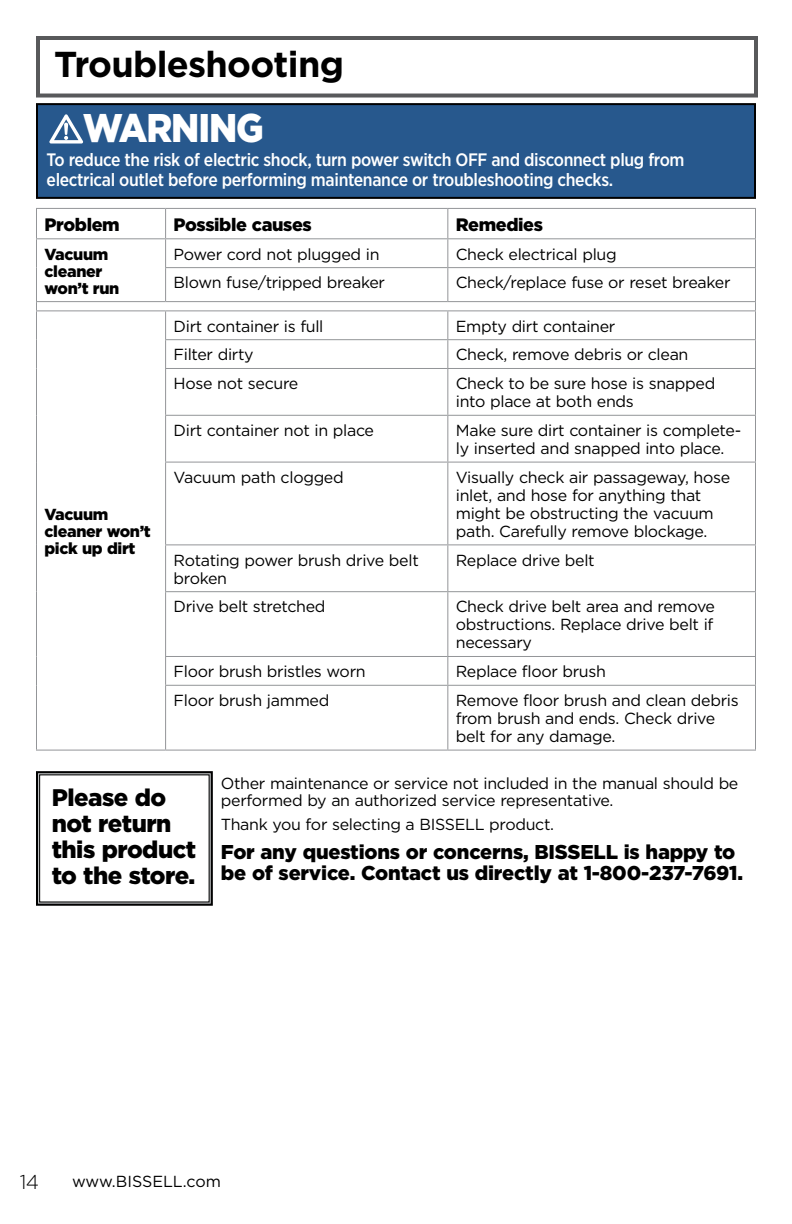
<style>
.page{position:relative;width:792px;height:1224px;background:#fff}
.page>*{position:absolute;margin:0;border:0;box-sizing:border-box;transform-origin:0 0}
.t1{font:900 40px "Gotham";letter-spacing:-.03em;color:#fff;scale:.9 1}
.t2{font:700 36px "Gotham";letter-spacing:-.02em;color:#000}
.t3{font:900 24px/26px "Gotham";letter-spacing:-.02em;color:#000}
.t4{font:900 20px/21px "Gotham";letter-spacing:-.01em;color:#000}
.t5{font:300 20px "Gotham";color:#000}
.t6{font:500 18px/20px "Gotham Narrow";letter-spacing:-.02em;color:#fff}
.t7{font:900 18px "Gotham";letter-spacing:-.02em;color:#000}
.t8{font:16px/18px "Gotham";letter-spacing:-.02em;color:#000}
.t9{font:900 16px/17px "Gotham";letter-spacing:-.02em;color:#000}
.t10{font:16px "Gotham";color:#000}
</style>
<div class="page">
<div style="left:36px;top:36px;width:722px;height:62px;border:4px solid #58595b"></div>
<div style="left:37px;top:104px;width:718px;height:94px;background:#27588d"></div>
<div style="left:36px;top:103px;width:720px;height:96px;border:2px solid #000"></div>
<svg style="left:49px;top:114px;width:34px;height:30px"></svg>
<hr style="left:36px;top:750px;width:130px;height:1px;background:#939598">
<hr style="left:36px;top:268px;width:1px;height:33px;background:#939598">
<hr style="left:165px;top:267px;width:283px;height:1px;background:#939598">
<hr style="left:165px;top:268px;width:1px;height:33px;background:#939598">
<hr style="left:448px;top:267px;width:308px;height:1px;background:#939598">
<hr style="left:447px;top:268px;width:1px;height:33px;background:#939598">
<hr style="left:755px;top:268px;width:1px;height:33px;background:#939598">
<hr style="left:36px;top:301px;width:130px;height:1px;background:#939598">
<hr style="left:166px;top:301px;width:282px;height:1px;background:#939598">
<hr style="left:448px;top:301px;width:308px;height:1px;background:#939598">
<hr style="left:36px;top:310px;width:130px;height:1px;background:#939598">
<hr style="left:166px;top:310px;width:282px;height:1px;background:#939598">
<hr style="left:448px;top:310px;width:308px;height:1px;background:#939598">
<svg style="left:36px;top:302px;width:1px;height:66px"></svg>
<hr style="left:165px;top:339px;width:283px;height:1px;background:#939598">
<svg style="left:165px;top:311px;width:1px;height:57px"></svg>
<hr style="left:448px;top:339px;width:308px;height:1px;background:#939598">
<svg style="left:447px;top:311px;width:1px;height:57px"></svg>
<svg style="left:755px;top:302px;width:1px;height:66px"></svg>
<hr style="left:36px;top:368px;width:1px;height:47px;background:#939598">
<hr style="left:165px;top:368px;width:283px;height:1px;background:#939598">
<hr style="left:165px;top:369px;width:1px;height:46px;background:#939598">
<hr style="left:448px;top:368px;width:308px;height:1px;background:#939598">
<hr style="left:447px;top:369px;width:1px;height:46px;background:#939598">
<hr style="left:755px;top:369px;width:1px;height:46px;background:#939598">
<hr style="left:36px;top:415px;width:1px;height:47px;background:#939598">
<hr style="left:165px;top:415px;width:283px;height:1px;background:#939598">
<hr style="left:165px;top:416px;width:1px;height:46px;background:#939598">
<hr style="left:448px;top:415px;width:308px;height:1px;background:#939598">
<hr style="left:447px;top:416px;width:1px;height:46px;background:#939598">
<hr style="left:755px;top:416px;width:1px;height:46px;background:#939598">
<hr style="left:36px;top:462px;width:1px;height:83px;background:#939598">
<hr style="left:165px;top:462px;width:283px;height:1px;background:#939598">
<hr style="left:165px;top:463px;width:1px;height:81px;background:#939598">
<hr style="left:448px;top:462px;width:308px;height:1px;background:#939598">
<hr style="left:447px;top:463px;width:1px;height:81px;background:#939598">
<hr style="left:755px;top:463px;width:1px;height:81px;background:#939598">
<hr style="left:36px;top:545px;width:1px;height:47px;background:#939598">
<hr style="left:165px;top:544px;width:283px;height:1px;background:#939598">
<hr style="left:165px;top:545px;width:1px;height:46px;background:#939598">
<hr style="left:448px;top:544px;width:308px;height:1px;background:#939598">
<hr style="left:447px;top:545px;width:1px;height:46px;background:#939598">
<hr style="left:755px;top:545px;width:1px;height:46px;background:#939598">
<hr style="left:36px;top:592px;width:1px;height:64px;background:#939598">
<hr style="left:165px;top:591px;width:283px;height:1px;background:#939598">
<hr style="left:165px;top:592px;width:1px;height:64px;background:#939598">
<hr style="left:448px;top:591px;width:308px;height:1px;background:#939598">
<hr style="left:447px;top:592px;width:1px;height:64px;background:#939598">
<hr style="left:755px;top:592px;width:1px;height:64px;background:#939598">
<svg style="left:36px;top:656px;width:1px;height:29px"></svg>
<hr style="left:165px;top:656px;width:283px;height:1px;background:#939598">
<svg style="left:165px;top:657px;width:1px;height:28px"></svg>
<hr style="left:448px;top:656px;width:308px;height:1px;background:#939598">
<svg style="left:447px;top:657px;width:1px;height:28px"></svg>
<svg style="left:755px;top:657px;width:1px;height:28px"></svg>
<hr style="left:36px;top:685px;width:1px;height:65px;background:#939598">
<hr style="left:165px;top:685px;width:283px;height:1px;background:#939598">
<hr style="left:165px;top:686px;width:1px;height:64px;background:#939598">
<hr style="left:448px;top:685px;width:308px;height:1px;background:#939598">
<hr style="left:447px;top:686px;width:1px;height:64px;background:#939598">
<hr style="left:755px;top:686px;width:1px;height:64px;background:#939598">
<hr style="left:166px;top:750px;width:282px;height:1px;background:#939598">
<hr style="left:448px;top:750px;width:308px;height:1px;background:#939598">
<hr style="left:36px;top:208px;width:130px;height:1px;background:#939598">
<svg style="left:36px;top:209px;width:1px;height:59px"></svg>
<hr style="left:166px;top:208px;width:282px;height:1px;background:#939598">
<svg style="left:165px;top:209px;width:1px;height:58px"></svg>
<hr style="left:448px;top:208px;width:308px;height:1px;background:#939598">
<svg style="left:447px;top:209px;width:1px;height:58px"></svg>
<svg style="left:755px;top:209px;width:1px;height:58px"></svg>
<hr style="left:36px;top:238px;width:130px;height:1px;background:#939598">
<hr style="left:166px;top:238px;width:282px;height:1px;background:#939598">
<hr style="left:448px;top:238px;width:308px;height:1px;background:#939598">
<svg style="left:36px;top:771px;width:177px;height:135px"></svg>
<h2 class="t2" style="left:54px;top:41px;width:292px">Troubleshooting</h2>
<h1 class="t1" style="left:83px;top:101px;width:203px">WARNING</h1>
<p class="t6" style="left:47px;top:149px;width:639px">To reduce the risk of electric shock, turn power switch OFF and disconnect plug from electrical outlet before performing maintenance or troubleshooting checks.</p>
<p class="t7" style="left:44px;top:212px;width:77px">Problem</p>
<p class="t7" style="left:174px;top:212px;width:140px">Possible causes</p>
<p class="t7" style="left:456px;top:212px;width:89px">Remedies</p>
<p class="t9" style="left:44px;top:245px;width:76px">Vacuum cleaner won’t run</p>
<p class="t8" style="left:174px;top:245px;width:208px">Power cord not plugged in</p>
<p class="t8" style="left:456px;top:245px;width:162px">Check electrical plug</p>
<p class="t8" style="left:174px;top:273px;width:213px">Blown fuse/tripped breaker</p>
<p class="t8" style="left:456px;top:273px;width:276px">Check/replace fuse or reset breaker</p>
<p class="t8" style="left:174px;top:317px;width:151px">Dirt container is full</p>
<p class="t8" style="left:456px;top:317px;width:161px">Empty dirt container</p>
<p class="t8" style="left:174px;top:345px;width:82px">Filter dirty</p>
<p class="t8" style="left:456px;top:345px;width:234px">Check, remove debris or clean</p>
<p class="t8" style="left:174px;top:374px;width:126px">Hose not secure</p>
<p class="t8" style="left:456px;top:374px;width:261px">Check to be sure hose is snapped into place at both ends</p>
<p class="t8" style="left:174px;top:421px;width:202px">Dirt container not in place</p>
<p class="t8" style="left:456px;top:421px;width:287px">Make sure dirt container is complete&shy;ly inserted and snapped into place.</p>
<p class="t8" style="left:174px;top:468px;width:172px">Vacuum path clogged</p>
<p class="t8" style="left:456px;top:468px;width:276px">Visually check air passageway, hose inlet, and hose for anything that might be obstructing the vacuum path. Carefully remove blockage.</p>
<p class="t8" style="left:174px;top:551px;width:247px">Rotating power brush drive belt broken</p>
<p class="t8" style="left:456px;top:551px;width:140px">Replace drive belt</p>
<p class="t8" style="left:174px;top:597px;width:154px">Drive belt stretched</p>
<p class="t8" style="left:456px;top:597px;width:261px;text-align:justify">Check drive belt area and remove obstructions. Replace drive belt if necessary</p>
<p class="t8" style="left:174px;top:662px;width:194px">Floor brush bristles worn</p>
<p class="t8" style="left:456px;top:662px;width:152px">Replace floor brush</p>
<p class="t8" style="left:174px;top:691px;width:157px">Floor brush jammed</p>
<p class="t8" style="left:456px;top:691px;width:284px">Remove floor brush and clean debris from brush and ends. Check drive belt for any damage.</p>
<p class="t8" style="left:221px;top:775px;width:519px;line-height:17px">Other maintenance or service not included in the manual should be performed by an authorized service representative.</p>
<p class="t8" style="left:221px;top:815px;width:335px">Thank you for selecting a BISSELL product.</p>
<p class="t4" style="left:221px;top:841px;width:524px">For any questions or concerns, BISSELL is happy to be of service. Contact us directly at 1-800-237-7691.</p>
<p class="t9" style="left:44px;top:506px;width:108px">Vacuum cleaner won’t pick up dirt</p>
<h3 class="t3" style="left:52px;top:784px;width:146px">Please do not return this product to the store.</h3>
<p class="t5" style="left:20px;top:1170px;width:21px">14</p>
<p class="t10" style="left:72px;top:1171px;width:150px">www.BISSELL.com</p>
</div>
